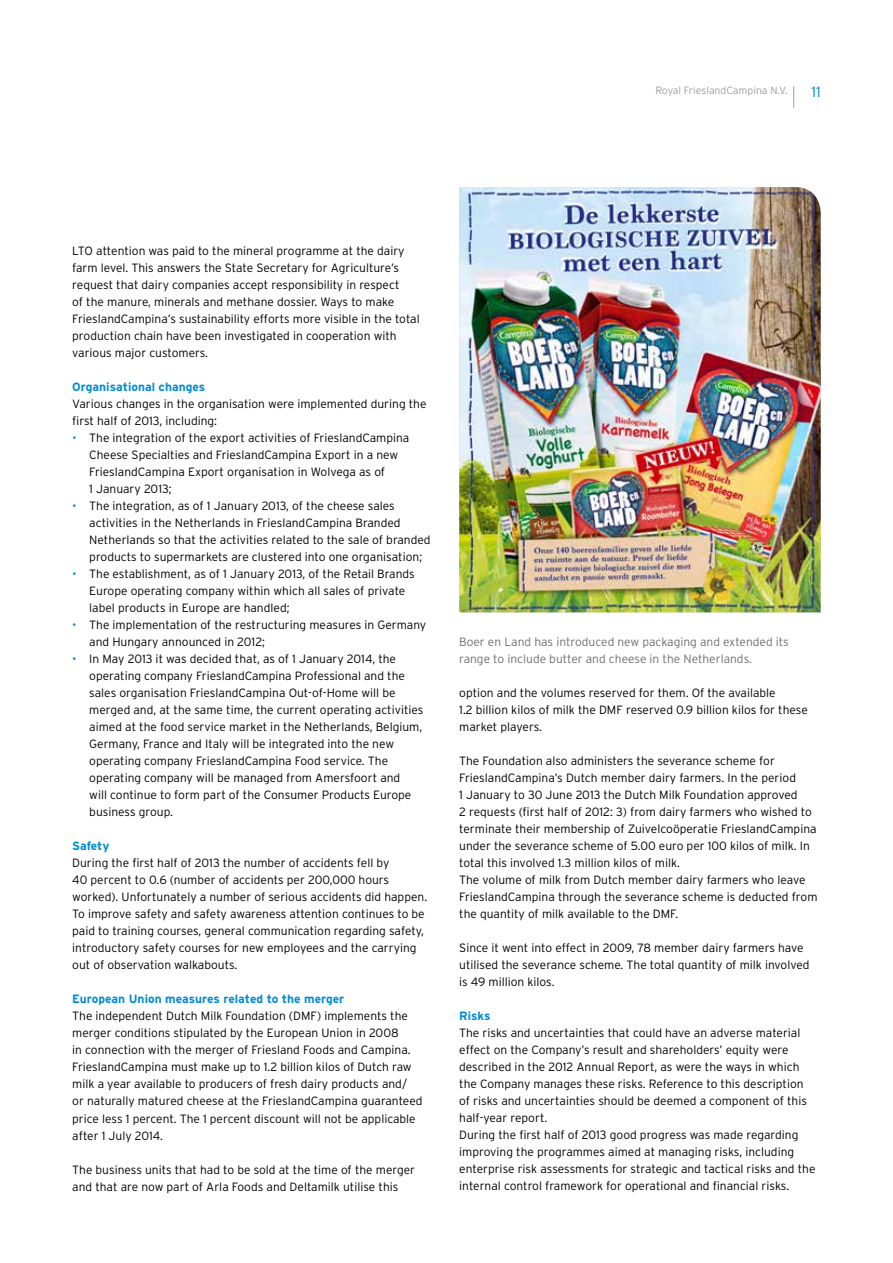
<style>
.page{position:relative;width:893px;height:1263px;background:#fff}
.page>*{position:absolute;margin:0;border:0;box-sizing:border-box;transform-origin:0 0}
.t1{font:300 15px "Interstate";color:#008bd2}
.t2{font:300 12px/17px "Interstate";color:#000}
.t3{font:300 12px/17px "Interstate";color:#706f6f}
.t4{font:700 12px "Interstate";color:#008bd2}
.t5{font:300 10.5px "Interstate";color:#9d9d9c}
.s1{color:#008bd2}
</style>
<div class="page">
<img style="left:459px;top:187px;width:362px;height:425px">
<svg style="left:793px;top:86px;width:1px;height:21px"></svg>
<p class="t5" style="left:655px;top:84px;width:134px">Royal FrieslandCampina N.V.</p>
<p class="t1" style="left:811px;top:83px;width:11px">11</p>
<p class="t2" style="left:72px;top:242px;width:349px">LTO attention was paid to the mineral programme at the dairy farm level. This answers the State Secretary for Agriculture’s request that dairy companies accept responsibility in respect<br>of the manure, minerals and methane dossier. Ways to make FrieslandCampina’s sustainability efforts more visible in the total production chain have been investigated in cooperation with various major customers.</p>
<p class="t4" style="left:72px;top:380px;width:134px">Organisational changes</p>
<p class="t2" style="left:72px;top:395px;width:356px">Various changes in the organisation were implemented during the first half of 2013, including:</p>
<p class="t2" style="left:89px;top:429px;width:322px;text-indent:-17px"><span class="s1">•</span> The integration of the export activities of FrieslandCampina Cheese Specialties and FrieslandCampina Export in a new FrieslandCampina Export organisation in Wolvega as of<br>1 January 2013;</p>
<p class="t2" style="left:89px;top:497px;width:343px;text-indent:-17px"><span class="s1">•</span> The integration, as of 1 January 2013, of the cheese sales activities in the Netherlands in FrieslandCampina Branded Netherlands so that the activities related to the sale of branded products to supermarkets are clustered into one organisation;</p>
<p class="t2" style="left:89px;top:565px;width:327px;text-indent:-17px"><span class="s1">•</span> The establishment, as of 1 January 2013, of the Retail Brands<br>Europe operating company within which all sales of private label products in Europe are handled;</p>
<p class="t2" style="left:89px;top:616px;width:339px;text-indent:-17px"><span class="s1">•</span> The implementation of the restructuring measures in Germany and Hungary announced in 2012;</p>
<p class="t2" style="left:89px;top:650px;width:336px;text-indent:-17px"><span class="s1">•</span> In May 2013 it was decided that, as of 1 January 2014, the operating company FrieslandCampina Professional and the sales organisation FrieslandCampina Out-of-Home will be merged and, at the same time, the current operating activities aimed at the food service market in the Netherlands, Belgium, Germany, France and Italy will be integrated into the new operating company FrieslandCampina Food service. The operating company will be managed from Amersfoort and<br>will continue to form part of the Consumer Products Europe business group.</p>
<p class="t4" style="left:72px;top:839px;width:39px">Safety</p>
<p class="t2" style="left:72px;top:854px;width:356px">During the first half of 2013 the number of accidents fell by<br>40 percent to 0.6 (number of accidents per 200,000 hours worked). Unfortunately a number of serious accidents did happen.<br>To improve safety and safety awareness attention continues to be paid to training courses, general communication regarding safety, introductory safety courses for new employees and the carrying out of observation walkabouts.</p>
<p class="t4" style="left:72px;top:992px;width:274px">European Union measures related to the merger</p>
<p class="t2" style="left:72px;top:1008px;width:352px">The independent Dutch Milk Foundation (DMF) implements the merger conditions stipulated by the European Union in 2008<br>in connection with the merger of Friesland Foods and Campina.<br>FrieslandCampina must make up to 1.2 billion kilos of Dutch raw milk a year available to producers of fresh dairy products and/<br>or naturally matured cheese at the FrieslandCampina guaranteed price less 1 percent. The 1 percent discount will not be applicable after 1 July 2014.</p>
<p class="t2" style="left:72px;top:1161px;width:344px">The business units that had to be sold at the time of the merger and that are now part of Arla Foods and Deltamilk utilise this</p>
<p class="t3" style="left:459px;top:633px;width:331px">Boer en Land has introduced new packaging and extended its range to include butter and cheese in the Netherlands.</p>
<p class="t2" style="left:459px;top:684px;width:350px">option and the volumes reserved for them. Of the available<br>1.2 billion kilos of milk the DMF reserved 0.9 billion kilos for these market players.</p>
<p class="t2" style="left:459px;top:752px;width:360px">The Foundation also administers the severance scheme for FrieslandCampina’s Dutch member dairy farmers. In the period<br>1 January to 30 June 2013 the Dutch Milk Foundation approved<br>2 requests (first half of 2012: 3) from dairy farmers who wished to terminate their membership of Zuivelcoöperatie FrieslandCampina under the severance scheme of 5.00 euro per 100 kilos of milk. In total this involved 1.3 million kilos of milk.<br>The volume of milk from Dutch member dairy farmers who leave FrieslandCampina through the severance scheme is deducted from the quantity of milk available to the DMF.</p>
<p class="t2" style="left:459px;top:939px;width:352px">Since it went into effect in 2009, 78 member dairy farmers have utilised the severance scheme. The total quantity of milk involved is 49 million kilos.</p>
<p class="t4" style="left:459px;top:1009px;width:33px">Risks</p>
<p class="t2" style="left:459px;top:1024px;width:358px">The risks and uncertainties that could have an adverse material effect on the Company’s result and shareholders’ equity were described in the 2012 Annual Report, as were the ways in which the Company manages these risks. Reference to this description of risks and uncertainties should be deemed a component of this half-year report.<br>During the first half of 2013 good progress was made regarding improving the programmes aimed at managing risks, including enterprise risk assessments for strategic and tactical risks and the internal control framework for operational and financial risks.</p>
</div>
